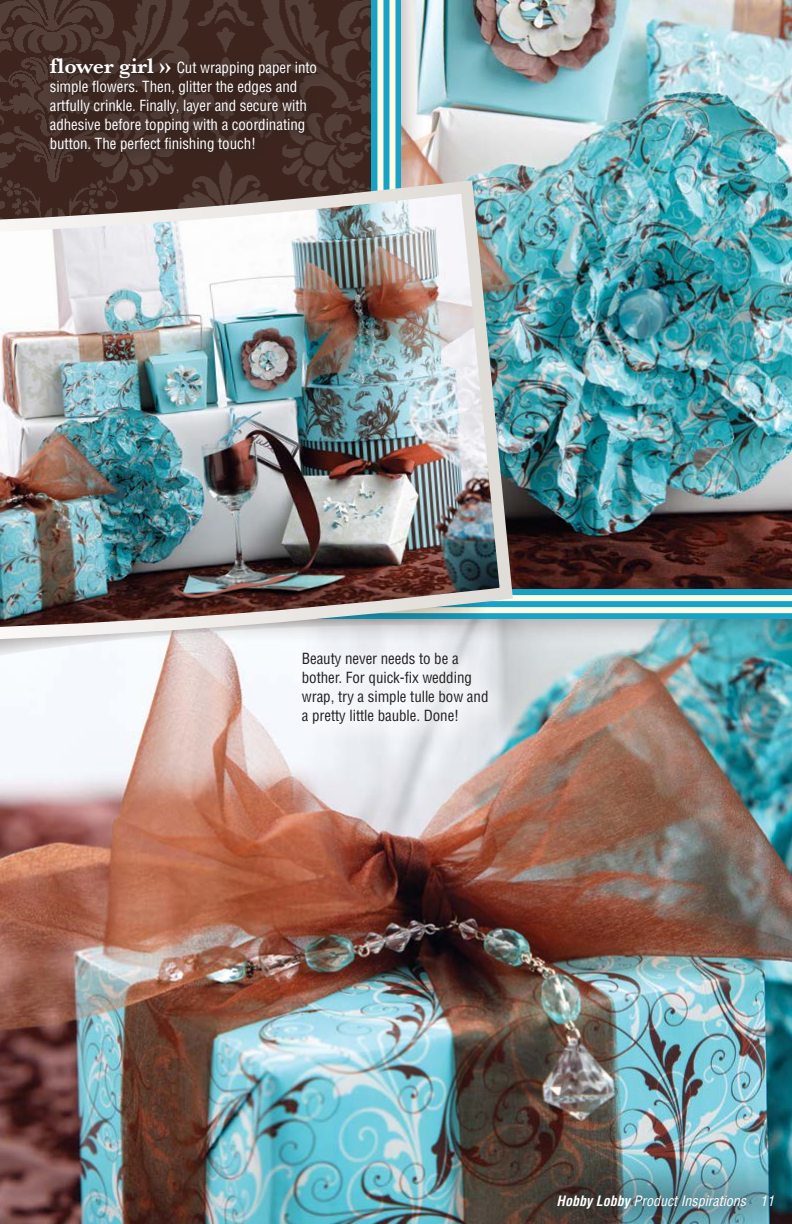
<style>
.page{position:relative;width:792px;height:1224px;background:#fff}
.page>*{position:absolute;margin:0;border:0;box-sizing:border-box;transform-origin:0 0}
.t1{font:condensed 15px/19px "Helvetica";letter-spacing:-.005em;color:#fff}
.t2{font:condensed 15px/19px "Helvetica";letter-spacing:-.005em;color:#231f20}
.t3{font:italic condensed 14px "Helvetica";color:#fff}
.s1{font-family:"Baskerville";font-weight:600;font-stretch:normal;font-size:22px}
.s2{font-weight:700}
</style>
<div class="page">
<img style="left:0;top:644px;width:792px;height:580px">
<img style="left:518px;top:0;width:274px;height:576px">
<div style="left:0;top:576px;width:792px;height:68px;background:#3d251e;opacity:.3"></div>
<div style="left:0;top:590px;width:792px;height:29px;background:#17a3c6"></div>
<div style="left:0;top:607px;width:792px;height:6px;background:#fffde6"></div>
<div style="left:0;top:595px;width:792px;height:6px;background:#fffde6"></div>
<svg style="left:0;top:648px;width:289px;height:20px"></svg>
<img style="left:0;top:0;width:518px;height:648px">
<div style="left:289px;top:639px;width:224px;height:109px;background:#fff;opacity:.75"></div>
<div style="left:517px;top:1153px;width:275px;height:71px;background:#231f20;opacity:.75"></div>
<p class="t1" style="left:50px;top:58px;width:269px"><span class="s1">flower girl »</span> Cut wrapping paper into simple flowers. Then, glitter the edges and artfully crinkle. Finally, layer and secure with adhesive before topping with a coordinating button. The perfect finishing touch!</p>
<p class="t2" style="left:302px;top:649px;width:188px">Beauty never needs to be a bother. For quick-fix wedding wrap, try a simple tulle bow and a pretty little bauble. Done!</p>
<p class="t3" style="left:557px;top:1192px;width:219px"><span class="s2">Hobby Lobby</span> Product Inspirations 11</p>
</div>
